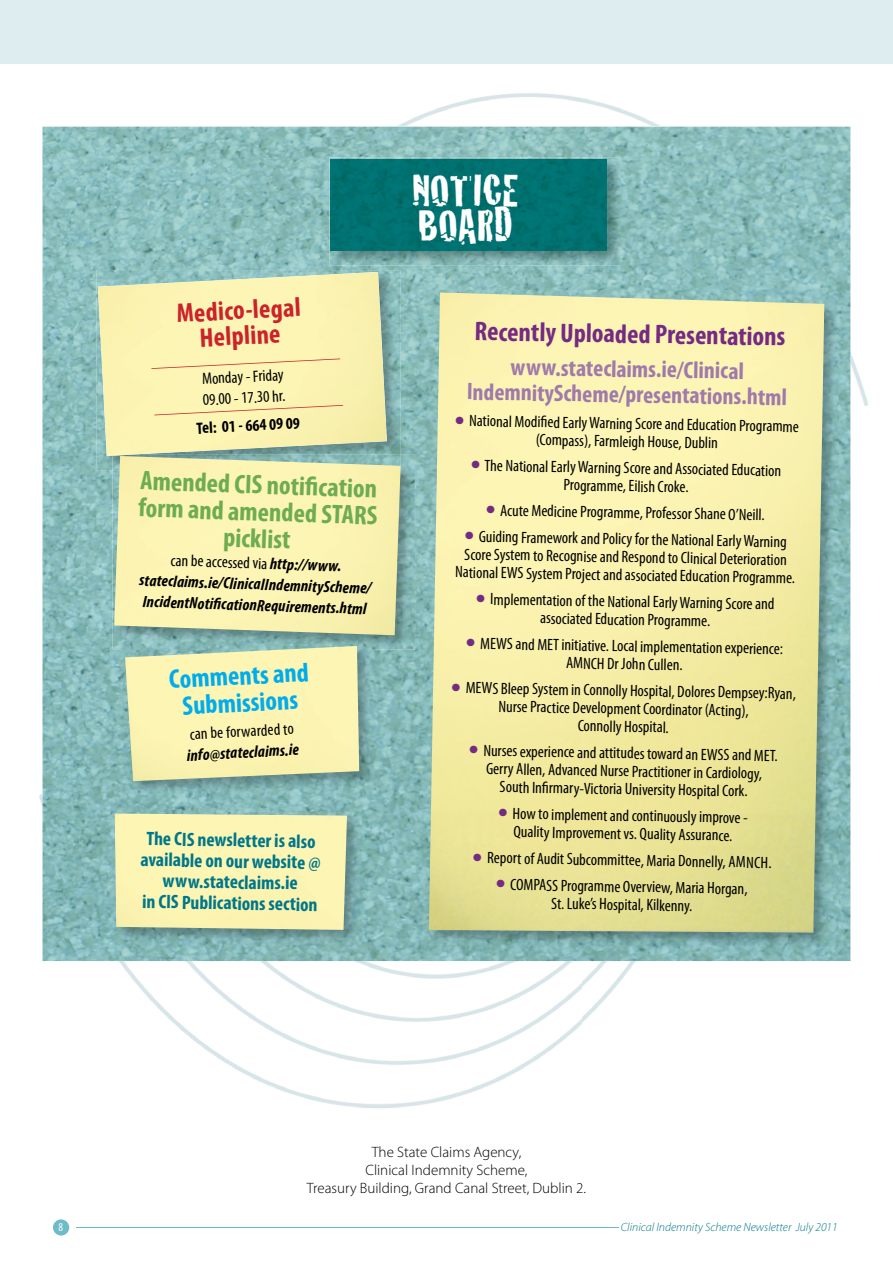
<style>
.page{position:relative;width:893px;height:1263px;background:#fff}
.page>*{position:absolute;margin:0;border:0;box-sizing:border-box;transform-origin:0 0}
.t1{font:47.25px/35.2px "Cracked";color:#fff}
.t2{font:700 condensed 27px/27px "Myriad Pro";color:#6eac51;text-align:center}
.t3{font:700 condensed 27px "Myriad Pro";color:#762b83}
.t4{font:700 condensed 27px/27px "Myriad Pro";color:#00acec;text-align:center}
.t5{font:700 condensed 27px/25.5px "Myriad Pro";color:#cc2229;text-align:center}
.t6{font:700 condensed 24px/25.5px "Myriad Pro";color:#a07aab;text-align:center}
.t7{font:700 condensed 19.5px/21px "Myriad Pro";color:#007789;text-align:center}
.t8{font:condensed 16.5px/18px "Myriad Pro";color:#000;text-align:center}
.t9{font:italic 700 condensed 16.5px/21px "Myriad Pro";color:#000;text-align:center}
.t10{font:700 condensed 16.5px "Myriad Pro";color:#000}
.t11{font:300 15px/18px "Myriad Pro";color:#000;text-align:center}
.t12{font:italic 300 12px "Myriad Pro";color:#007789}
.t13{font:condensed 12px "Myriad Pro";color:#fff}
.s1{font-weight:400;font-style:normal}
.s2{color:#762b83}
</style>
<div class="page">
<img style="left:42px;top:93px;width:809px;height:39px">
<img style="left:39px;top:132px;width:18px;height:830px">
<img style="left:850px;top:132px;width:18px;height:829px">
<img style="left:118px;top:961px;width:519px;height:147px">
<div style="left:0;top:0;width:893px;height:64px;background:#deeef0"></div>
<div style="left:53px;top:1219px;width:16px;height:16px;background:#6dbcc8;border-radius:50%"></div>
<hr style="left:76px;top:1227px;width:542px;height:1px;background:#6dbcc8">
<img style="left:43px;top:126px;width:807px;height:835px">
<img style="left:329px;top:157px;width:292px;height:108px">
<img style="left:331px;top:159px;width:276px;height:92px">
<img style="left:96px;top:270px;width:305px;height:200px">
<img style="left:98px;top:272px;width:289px;height:184px">
<img style="left:427px;top:291px;width:411px;height:655px">
<img style="left:429px;top:291px;width:395px;height:654px">
<img style="left:113px;top:454px;width:302px;height:195px">
<img style="left:113px;top:454px;width:288px;height:16px">
<img style="left:113px;top:454px;width:28px;height:2px">
<img style="left:114px;top:456px;width:287px;height:179px">
<img style="left:113px;top:812px;width:248px;height:132px">
<img style="left:43px;top:813px;width:304px;height:117px">
<img style="left:123px;top:644px;width:250px;height:151px">
<img style="left:53px;top:646px;width:306px;height:137px">
<svg style="left:154px;top:405px;width:189px;height:10px;background:#f8e4a8"></svg>
<svg style="left:151px;top:358px;width:189px;height:11px;background:#f9e6ab"></svg>
<h2 class="t5" style="left:176px;top:303px;width:126px;rotate:-3deg">Medico-legal<br>Helpline</h2>
<p class="t8" style="left:201px;top:370px;width:84px;line-height:21px;text-align:left;rotate:-3deg">Monday - Friday<br>09.00 - 17.30 hr.</p>
<p class="t10" style="left:196px;top:422px;width:105px;rotate:-3deg">Tel: 01 - 664 09 09</p>
<h2 class="t2" style="left:140px;top:469px;width:241px;rotate:2deg">Amended CIS notifi cation form and amended STARS picklist</h2>
<p class="t9" style="left:140px;top:550px;width:234px;rotate:2deg"><span class="s1">can be accessed via</span> http://www. stateclaims.ie/ClinicalIndemnityScheme/<br>IncidentNotifi cationRequirements.html</p>
<h2 class="t4" style="left:168px;top:668px;width:141px;rotate:-3deg">Comments and<br>Submissions</h2>
<p class="t8" style="left:189px;top:727px;width:106px;rotate:-3deg">can be forwarded to</p>
<p class="t9" style="left:186px;top:746px;width:114px;rotate:-3deg">info@stateclaims.ie</p>
<p class="t7" style="left:141px;top:830px;width:182px;rotate:1deg">The CIS newsletter is also available on our website @ www.stateclaims.ie<br>in CIS Publications section</p>
<h1 class="t1" style="left:412px;top:171px;width:108px">NOTICE<br>BOARD</h1>
<h2 class="t3" style="left:475px;top:321px;width:312px;rotate:1deg">Recently Uploaded Presentations</h2>
<h3 class="t6" style="left:467px;top:355px;width:322px;rotate:1deg">www.stateclaims.ie/Clinical<br>IndemnityScheme/presentations.html</h3>
<p class="t8" style="left:455px;top:413px;width:345px;rotate:1deg"><span class="s2">●</span> National Modifi ed Early Warning Score and Education Programme (Compass), Farmleigh House, Dublin</p>
<p class="t8" style="left:472px;top:458px;width:311px;rotate:1deg"><span class="s2">●</span> The National Early Warning Score and Associated Education<br>Programme, Eilish Croke.</p>
<p class="t8" style="left:487px;top:502px;width:280px;rotate:1deg"><span class="s2">●</span> Acute Medicine Programme, Professor Shane O’Neill.</p>
<p class="t8" style="left:456px;top:528px;width:341px;rotate:1deg"><span class="s2">●</span> Guiding Framework and Policy for the National Early Warning<br>Score System to Recognise and Respond to Clinical Deterioration<br>National EWS System Project and associated Education Programme.</p>
<p class="t8" style="left:477px;top:591px;width:299px;rotate:1deg"><span class="s2">●</span> Implementation of the National Early Warning Score and associated Education Programme.</p>
<p class="t8" style="left:467px;top:636px;width:318px;rotate:1deg"><span class="s2">●</span> MEWS and MET initiative. Local implementation experience:<br>AMNCH Dr John Cullen.</p>
<p class="t8" style="left:452px;top:680px;width:345px;rotate:1deg"><span class="s2">●</span> MEWS Bleep System in Connolly Hospital, Dolores Dempsey:Ryan,<br>Nurse Practice Development Coordinator (Acting),<br>Connolly Hospital.</p>
<p class="t8" style="left:470px;top:743px;width:309px;rotate:1deg"><span class="s2">●</span> Nurses experience and attitudes toward an EWSS and MET.<br>Gerry Allen, Advanced Nurse Practitioner in Cardiology,<br>South Infi rmary-Victoria University Hospital Cork.</p>
<p class="t8" style="left:499px;top:806px;width:250px;rotate:1deg"><span class="s2">●</span> How to implement and continuously improve -<br>Quality Improvement vs. Quality Assurance.</p>
<p class="t8" style="left:473px;top:850px;width:300px;rotate:1deg"><span class="s2">●</span> Report of Audit Subcommittee, Maria Donnelly, AMNCH.</p>
<p class="t8" style="left:497px;top:877px;width:253px;rotate:1deg"><span class="s2">●</span> COMPASS Programme Overview, Maria Horgan,<br>St. Luke’s Hospital, Kilkenny.</p>
<p class="t11" style="left:307px;top:1144px;width:281px">The State Claims Agency,<br>Clinical Indemnity Scheme,<br>Treasury Building, Grand Canal Street, Dublin 2.</p>
<p class="t13" style="left:59px;top:1223px;width:6px">8</p>
<p class="t12" style="left:621px;top:1222px;width:218px">Clinical Indemnity Scheme Newsletter July 2011</p>
</div>
